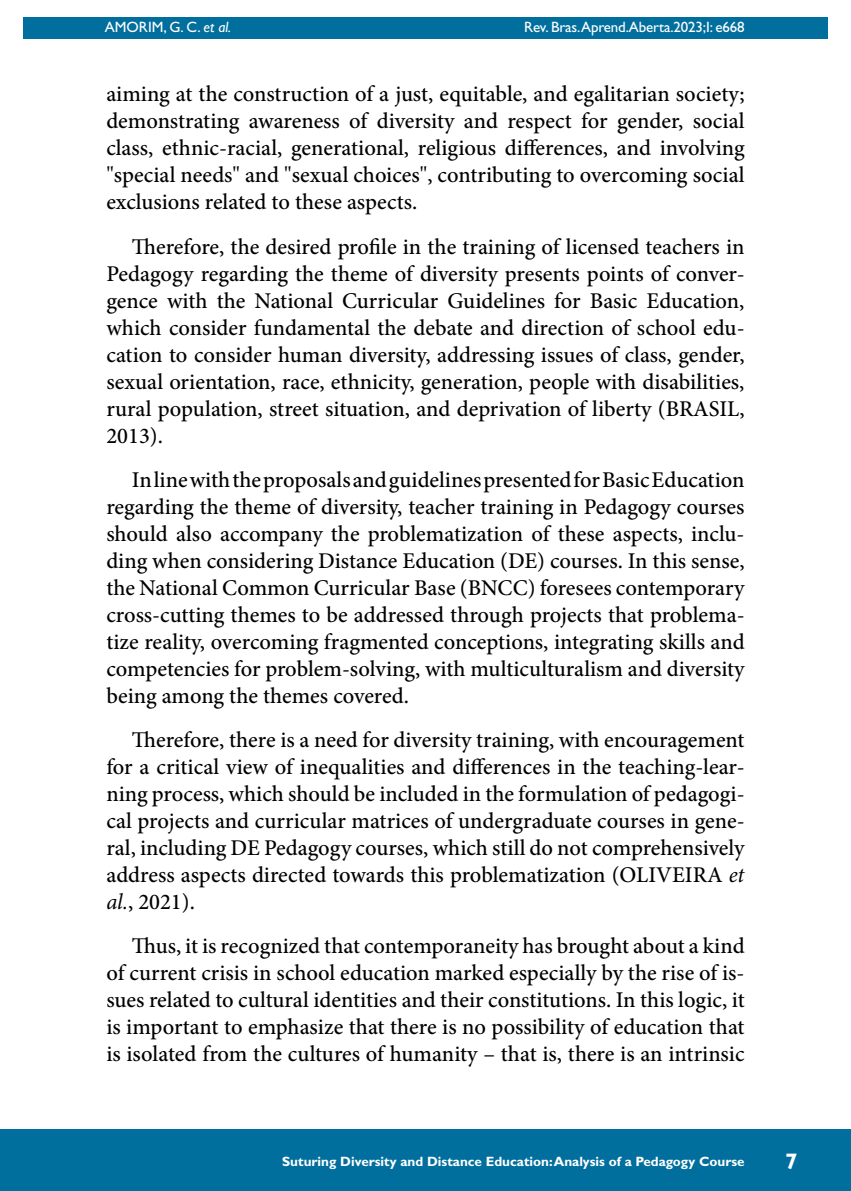
<style>
.page{position:relative;width:851px;height:1191px;background:#fff}
.page>*{position:absolute;margin:0;border:0;box-sizing:border-box;transform-origin:0 0}
.t1{font:500 22.5px/27px "Minion Pro";color:#000;text-align:justify}
.t2{font:700 22.5px "Gill Sans Std";color:#fff}
.t3{font:15px "Gill Sans Std";letter-spacing:-.01em;color:#fff}
.t4{font:700 13.5px "Gill Sans Std";color:#fff}
.s1{font-style:italic}
.s2{font-weight:400;font-style:italic}
</style>
<div class="page">
<hr style="left:104px;top:0;width:1px;height:467px;background:#006f9e">
<div style="left:23px;top:17px;width:804px;height:21px;background:#006f9e"></div>
<div style="left:0;top:1129px;width:850px;height:62px;background:#006f9e"></div>
<p class="t3" style="left:105px;top:18px;width:128px">AMORIM, G. C. <span class="s1">et al.</span></p>
<p class="t3" style="left:524px;top:18px;width:222px">Rev. Bras.Aprend.Aberta.2023;I: e668</p>
<p class="t1" style="left:106px;top:81px;width:639px">aiming at the construction of a just, equitable, and egalitarian society; demonstrating awareness of diversity and respect for gender, social class, ethnic-racial, generational, religious differences, and involving "special needs" and "sexual choices", contributing to overcoming social exclusions related to these aspects.</p>
<p class="t1" style="left:106px;top:233px;width:639px;text-indent:26px">Therefore, the desired profile in the training of licensed teachers in Pedagogy regarding the theme of diversity presents points of conver&shy;gence with the National Curricular Guidelines for Basic Education, which consider fundamental the debate and direction of school edu&shy;cation to consider human diversity, addressing issues of class, gender, sexual orientation, race, ethnicity, generation, people with disabilities, rural population, street situation, and deprivation of liberty (BRASIL, 2013).</p>
<p class="t1" style="left:106px;top:466px;width:639px;text-indent:26px">In line with the proposals and guidelines presented for Basic Education regarding the theme of diversity, teacher training in Pedagogy courses should also accompany the problematization of these aspects, inclu&shy;ding when considering Distance Education (DE) courses. In this sense, the National Common Curricular Base (BNCC) foresees contemporary cross-cutting themes to be addressed through projects that problema&shy;tize reality, overcoming fragmented conceptions, integrating skills and competencies for problem-solving, with multiculturalism and diversity being among the themes covered.</p>
<p class="t1" style="left:106px;top:726px;width:639px;text-indent:26px">Therefore, there is a need for diversity training, with encouragement for a critical view of inequalities and differences in the teaching-lear&shy;ning process, which should be included in the formulation of pedagogi&shy;cal projects and curricular matrices of undergraduate courses in gene&shy;ral, including DE Pedagogy courses, which still do not comprehensively address aspects directed towards this problematization (OLIVEIRA <span class="s2">et al.</span>, 2021).</p>
<p class="t1" style="left:106px;top:932px;width:639px;text-indent:26px">Thus, it is recognized that contemporaneity has brought about a kind of current crisis in school education marked especially by the rise of is&shy;sues related to cultural identities and their constitutions. In this logic, it is important to emphasize that there is no possibility of education that is isolated from the cultures of humanity – that is, there is an intrinsic</p>
<p class="t4" style="left:282px;top:1153px;width:464px">Suturing Diversity and Distance Education: Analysis of a Pedagogy Course</p>
<p class="t2" style="left:785px;top:1148px;width:14px">7</p>
</div>
